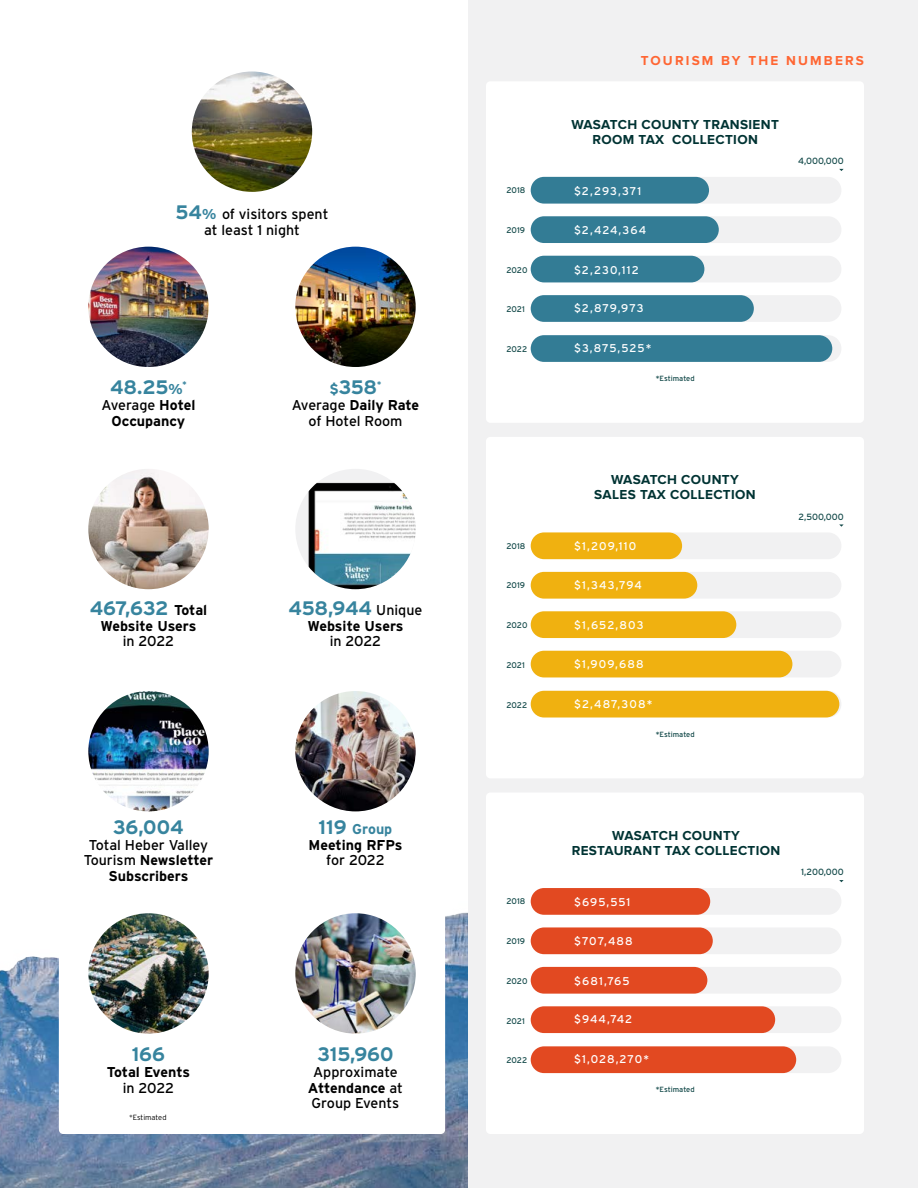
<style>
.page{position:relative;width:918px;height:1188px;background:#fff}
.page>*{position:absolute;margin:0;border:0;box-sizing:border-box;transform-origin:0 0}
.t1{font:700 19.5px "Interstate";letter-spacing:-.01em;color:#37849e}
.t2{font:14.25px/15.8px "Interstate";color:#000;text-align:center}
.t3{font:700 14.25px/15.8px "Interstate";letter-spacing:-.005em;color:#000;text-align:center}
.t4{font:700 13.5px/15px "Proxima Nova";letter-spacing:.025em;color:#033;text-align:center}
.t5{font:700 13.5px "Proxima Nova";letter-spacing:.16em;color:#f63}
.t6{font:11.25px "Interstate";letter-spacing:.085em;color:#fff}
.t7{font:9px "Interstate";color:#144a4a}
.t8{font:8.25px "Interstate";letter-spacing:-.02em;color:#144a4a}
.t9{font:700 8.25px "Interstate";color:#37849e}
.t10{font:7.5px "Interstate";color:#144a4a}
.t11{font:300 7.5px "Interstate";color:#000}
.s1{font-weight:700;font-size:19.5px;color:#37849e}
.s2{font-weight:700;color:#37849e}
.s3{font-size:14.25px}
.s4{font-weight:400}
.s5{font-size:14.25px;color:#000}
.s6{font-weight:700}
.s7{font-weight:400;font-size:14.25px;color:#000}
.s8{font-size:19.5px;color:#37849e}
.s9{color:#37849e}
</style>
<div class="page">
<div style="left:468px;top:0;width:450px;height:1188px;background:#f1f1f2"></div>
<img style="left:0;top:912px;width:468px;height:276px">
<img style="left:192px;top:72px;width:120px;height:120px;border-radius:60px">
<img style="left:88px;top:247px;width:121px;height:120px;border-radius:60px">
<img style="left:295px;top:247px;width:121px;height:120px;border-radius:60px">
<img style="left:88px;top:691px;width:121px;height:120px;border-radius:60px">
<img style="left:88px;top:469px;width:121px;height:120px;border-radius:60px">
<div style="left:295px;top:469px;width:121px;height:120px;background:#f1f1f2;border-radius:50%"></div>
<img style="left:308px;top:483px;width:108px;height:106px">
<img style="left:295px;top:691px;width:121px;height:120px;border-radius:60px">
<div style="left:486px;top:81px;width:378px;height:342px;background:#fff;border-radius:4px"></div>
<div style="left:486px;top:437px;width:378px;height:341px;background:#fff;border-radius:4px"></div>
<div style="left:486px;top:793px;width:378px;height:341px;background:#fff;border-radius:4px"></div>
<div style="left:531px;top:177px;width:310px;height:27px;background:#f1f1f2;border-radius:13px"></div>
<div style="left:531px;top:216px;width:310px;height:27px;background:#f1f1f2;border-radius:13px"></div>
<div style="left:531px;top:256px;width:310px;height:26px;background:#f1f1f2;border-radius:13px"></div>
<div style="left:531px;top:295px;width:310px;height:27px;background:#f1f1f2;border-radius:13px"></div>
<div style="left:531px;top:335px;width:310px;height:27px;background:#f1f1f2;border-radius:13px"></div>
<div style="left:531px;top:295px;width:223px;height:27px;background:#337c95;border-radius:13px"></div>
<div style="left:531px;top:335px;width:301px;height:27px;background:#337c95;border-radius:13px"></div>
<div style="left:531px;top:256px;width:173px;height:26px;background:#337c95;border-radius:13px"></div>
<div style="left:531px;top:216px;width:188px;height:27px;background:#337c95;border-radius:13px"></div>
<div style="left:531px;top:177px;width:178px;height:27px;background:#337c95;border-radius:13px"></div>
<div style="left:531px;top:532px;width:310px;height:27px;background:#f1f1f2;border-radius:13px"></div>
<div style="left:531px;top:572px;width:310px;height:27px;background:#f1f1f2;border-radius:13px"></div>
<div style="left:531px;top:611px;width:310px;height:27px;background:#f1f1f2;border-radius:13px"></div>
<div style="left:531px;top:651px;width:310px;height:26px;background:#f1f1f2;border-radius:13px"></div>
<div style="left:531px;top:651px;width:261px;height:26px;background:#f0b110;border-radius:13px"></div>
<div style="left:531px;top:691px;width:308px;height:26px;background:#f0b110;border-radius:13px"></div>
<div style="left:531px;top:611px;width:205px;height:27px;background:#f0b110;border-radius:13px"></div>
<div style="left:531px;top:572px;width:166px;height:27px;background:#f0b110;border-radius:13px"></div>
<div style="left:531px;top:532px;width:151px;height:27px;background:#f0b110;border-radius:13px"></div>
<div style="left:531px;top:888px;width:310px;height:27px;background:#f1f1f2;border-radius:13px"></div>
<div style="left:531px;top:927px;width:310px;height:27px;background:#f1f1f2;border-radius:13px"></div>
<div style="left:531px;top:967px;width:310px;height:27px;background:#f1f1f2;border-radius:13px"></div>
<div style="left:531px;top:1006px;width:310px;height:27px;background:#f1f1f2;border-radius:13px"></div>
<div style="left:531px;top:1046px;width:310px;height:27px;background:#f1f1f2;border-radius:13px"></div>
<div style="left:531px;top:888px;width:179px;height:27px;background:#e24921;border-radius:13px"></div>
<div style="left:531px;top:1006px;width:244px;height:27px;background:#e24921;border-radius:13px"></div>
<div style="left:531px;top:1046px;width:265px;height:27px;background:#e24921;border-radius:13px"></div>
<div style="left:531px;top:967px;width:176px;height:27px;background:#e24921;border-radius:13px"></div>
<div style="left:531px;top:927px;width:182px;height:27px;background:#e24921;border-radius:13px"></div>
<div style="left:59px;top:883px;width:386px;height:251px;background:#fff;border-radius:4px"></div>
<img style="left:295px;top:913px;width:121px;height:121px;border-radius:60px">
<img style="left:88px;top:913px;width:121px;height:121px;border-radius:60px">
<p class="t2" style="left:176px;top:206px;width:154px"><span class="s1">54</span><span class="s2">%</span> of visitors spent at least 1 night</p>
<h1 class="t1" style="left:110px;top:377px;width:74px">48.25<span class="s3">%</span></h1>
<p class="t9" style="left:183px;top:379px;width:6px">*</p>
<p class="t3" style="left:102px;top:397px;width:95px"><span class="s4">Average</span> Hotel<br>Occupancy</p>
<h1 class="t1" style="left:90px;top:597px;width:119px">467,632 <span class="s5">Total</span></h1>
<p class="t3" style="left:101px;top:618px;width:97px">Website Users</p>
<p class="t2" style="left:123px;top:633px;width:53px">in 2022</p>
<h1 class="t1" style="left:113px;top:816px;width:72px">36,004</h1>
<p class="t2" style="left:84px;top:837px;width:131px">Total Heber Valley<br>Tourism <span class="s6">Newsletter<br>Subscribers</span></p>
<h1 class="t1" style="left:132px;top:1043px;width:35px">166</h1>
<p class="t3" style="left:107px;top:1064px;width:85px">Total Events</p>
<p class="t2" style="left:123px;top:1080px;width:53px">in 2022</p>
<p class="t11" style="left:129px;top:1113px;width:39px">*Estimated</p>
<h1 class="t1" style="left:330px;top:377px;width:49px"><span class="s3">$</span>358</h1>
<p class="t9" style="left:377px;top:379px;width:6px">*</p>
<p class="t2" style="left:292px;top:397px;width:129px">Average <span class="s6">Daily Rate </span>of Hotel Room</p>
<h1 class="t1" style="left:289px;top:597px;width:135px">458,944 <span class="s7">Unique</span></h1>
<p class="t3" style="left:308px;top:618px;width:97px">Website Users</p>
<p class="t2" style="left:330px;top:633px;width:53px">in 2022</p>
<p class="t3" style="left:309px;top:821px;width:96px"><span class="s8">119</span> <span class="s9">Group<br></span>Meeting RFPs</p>
<p class="t2" style="left:326px;top:852px;width:60px">for 2022</p>
<h1 class="t1" style="left:318px;top:1043px;width:77px">315,960</h1>
<p class="t2" style="left:308px;top:1064px;width:97px">Approximate<br><span class="s6">Attendance</span> at<br>Group Events</p>
<p class="t5" style="left:641px;top:52px;width:225px">TOURISM BY THE NUMBERS</p>
<p class="t4" style="left:571px;top:117px;width:209px">WASATCH COUNTY TRANSIENT<br>ROOM TAX COLLECTION</p>
<p class="t8" style="left:507px;top:186px;width:20px">2018</p>
<p class="t6" style="left:574px;top:184px;width:69px">$2,293,371</p>
<p class="t8" style="left:507px;top:225px;width:20px">2019</p>
<p class="t6" style="left:574px;top:224px;width:74px">$2,424,364</p>
<p class="t8" style="left:507px;top:265px;width:22px">2020</p>
<p class="t6" style="left:574px;top:263px;width:66px">$2,230,112</p>
<p class="t8" style="left:507px;top:305px;width:20px">2021</p>
<p class="t6" style="left:574px;top:302px;width:71px">$2,879,973</p>
<p class="t8" style="left:507px;top:345px;width:22px">2022</p>
<p class="t6" style="left:574px;top:342px;width:79px">$3,875,525*</p>
<p class="t10" style="left:656px;top:374px;width:40px">*Estimated</p>
<p class="t7" style="left:798px;top:156px;width:47px">4,000,000</p>
<p class="t4" style="left:594px;top:473px;width:163px">WASATCH COUNTY<br>SALES TAX COLLECTION</p>
<p class="t7" style="left:798px;top:511px;width:47px">2,500,000</p>
<p class="t8" style="left:507px;top:541px;width:20px">2018</p>
<p class="t6" style="left:574px;top:540px;width:64px">$1,209,110</p>
<p class="t8" style="left:507px;top:581px;width:20px">2019</p>
<p class="t6" style="left:574px;top:579px;width:69px">$1,343,794</p>
<p class="t8" style="left:507px;top:621px;width:22px">2020</p>
<p class="t6" style="left:574px;top:619px;width:71px">$1,652,803</p>
<p class="t8" style="left:507px;top:660px;width:20px">2021</p>
<p class="t8" style="left:507px;top:700px;width:22px">2022</p>
<p class="t6" style="left:574px;top:657px;width:71px">$1,909,688</p>
<p class="t6" style="left:574px;top:697px;width:80px">$2,487,308*</p>
<p class="t10" style="left:656px;top:730px;width:40px">*Estimated</p>
<p class="t4" style="left:572px;top:828px;width:210px">WASATCH COUNTY<br>RESTAURANT TAX COLLECTION</p>
<p class="t7" style="left:801px;top:867px;width:44px">1,200,000</p>
<p class="t8" style="left:507px;top:897px;width:20px">2018</p>
<p class="t6" style="left:574px;top:896px;width:58px">$695,551</p>
<p class="t8" style="left:507px;top:937px;width:20px">2019</p>
<p class="t6" style="left:574px;top:935px;width:60px">$707,488</p>
<p class="t8" style="left:507px;top:976px;width:22px">2020</p>
<p class="t6" style="left:574px;top:974px;width:57px">$681,765</p>
<p class="t8" style="left:507px;top:1016px;width:20px">2021</p>
<p class="t8" style="left:507px;top:1056px;width:22px">2022</p>
<p class="t6" style="left:574px;top:1013px;width:60px">$944,742</p>
<p class="t6" style="left:574px;top:1053px;width:76px">$1,028,270*</p>
<p class="t10" style="left:656px;top:1085px;width:40px">*Estimated</p>
</div>
